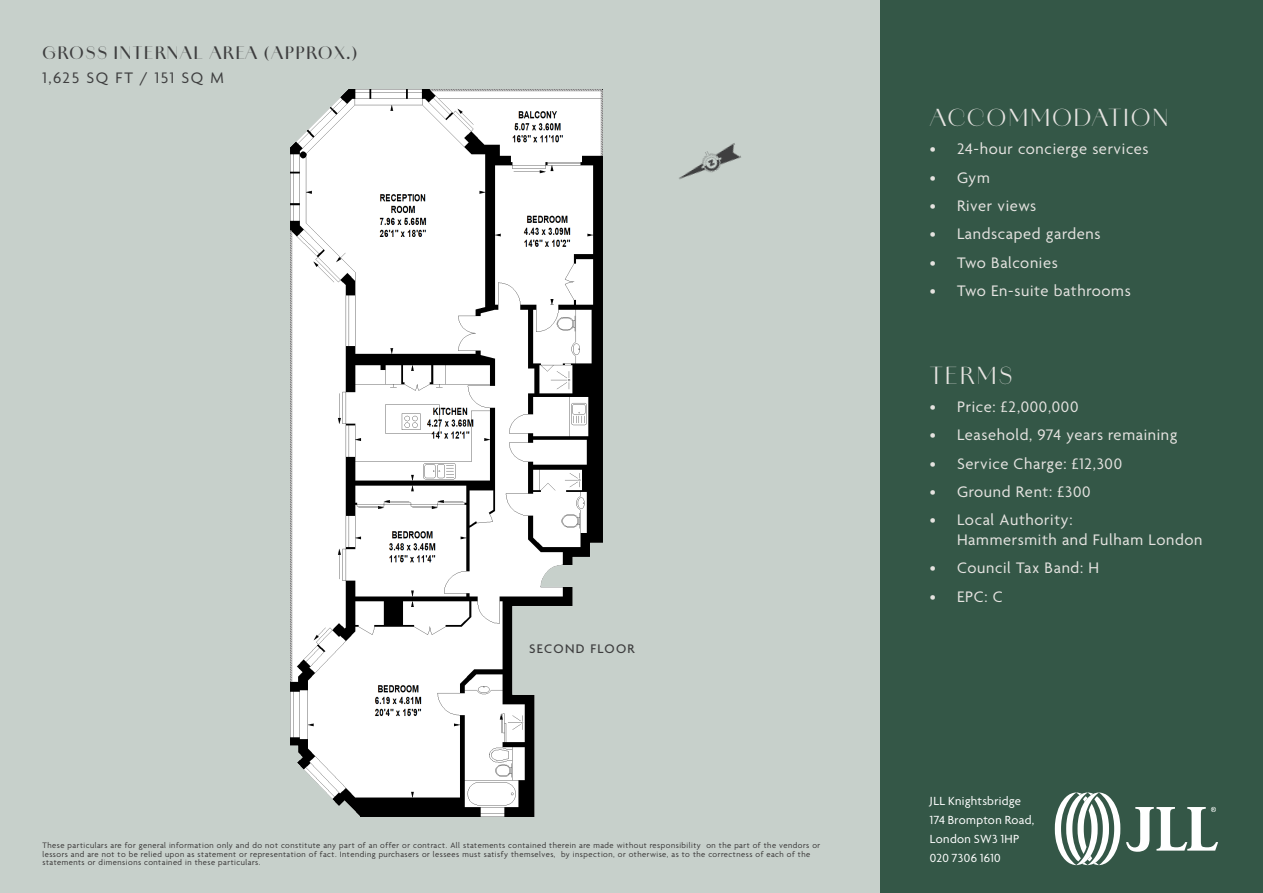
<style>
.page{position:relative;width:1263px;height:893px;background:#c7d0cb}
.page>*{position:absolute;margin:0;border:0;box-sizing:border-box;transform-origin:0 0}
.t1{font:22.5px "Amandine";letter-spacing:.1em;color:#e5e3e0}
.t2{font:16.5px/19.8px "Agenda";letter-spacing:.04em;color:#e5e3e0}
.t3{font:500 16.5px "Amandine";letter-spacing:.1em;color:#3e3e3f}
.t4{font:16.5px "Agenda";letter-spacing:.095em;color:#3e3e3f}
.t5{font:500 13.5px "Agenda";letter-spacing:.1em;color:#3e3e3f}
.t6{font:12.75px/19px "Agenda";letter-spacing:.025em;color:#fff}
.t7{font:300 8.55px/8.6px "Agenda";letter-spacing:.06em;color:#231f20}
</style>
<div class="page">
<img style="left:290px;top:90px;width:313px;height:726px">
<img style="left:679px;top:143px;width:62px;height:37px">
<div style="left:880px;top:0;width:383px;height:893px;background:#345747"></div>
<svg style="left:1055px;top:792px;width:65px;height:73px"></svg>
<svg style="left:1126px;top:807px;width:92px;height:45px"></svg>
<p class="t3" style="left:43px;top:41px;width:316px">GROSS INTERNAL AREA (APPROX.)</p>
<p class="t4" style="left:43px;top:69px;width:183px">1,625 SQ FT / 151 SQ M</p>
<p class="t5" style="left:529px;top:642px;width:107px">SECOND FLOOR</p>
<p class="t7" style="left:43px;top:842px;width:779px">These particulars are for general information only and do not constitute any part of an offer or contract. All statements contained therein are made without responsibility on the part of the vendors or lessors and are not to be relied upon as statement or representation of fact. Intending purchasers or lessees must satisfy themselves, by inspection, or otherwise, as to the correctness of each of the statements or dimensions contained in these particulars.</p>
<p class="t1" style="left:930px;top:101px;width:240px">ACCOMMODATION</p>
<p class="t2" style="left:930px;top:140px;width:220px">• 24-hour concierge services</p>
<p class="t2" style="left:930px;top:169px;width:61px">• Gym</p>
<p class="t2" style="left:930px;top:197px;width:108px">• River views</p>
<p class="t2" style="left:930px;top:225px;width:172px">• Landscaped gardens</p>
<p class="t2" style="left:930px;top:253px;width:129px">• Two Balconies</p>
<p class="t2" style="left:930px;top:282px;width:202px">• Two En-suite bathrooms</p>
<p class="t1" style="left:930px;top:359px;width:84px">TERMS</p>
<p class="t2" style="left:930px;top:398px;width:150px">• Price: £2,000,000</p>
<p class="t2" style="left:930px;top:426px;width:249px">• Leasehold, 974 years remaining</p>
<p class="t2" style="left:930px;top:454px;width:194px">• Service Charge: £12,300</p>
<p class="t2" style="left:930px;top:483px;width:162px">• Ground Rent: £300</p>
<p class="t2" style="left:957px;top:511px;width:247px;text-indent:-27px">• Local Authority:<br>Hammersmith and Fulham London</p>
<p class="t2" style="left:930px;top:559px;width:171px">• Council Tax Band: H</p>
<p class="t2" style="left:930px;top:587px;width:74px">• EPC: C</p>
<p class="t6" style="left:930px;top:792px;width:106px">JLL Knightsbridge<br>174 Brompton Road,<br>London SW3 1HP<br>020 7306 1610</p>
</div>
